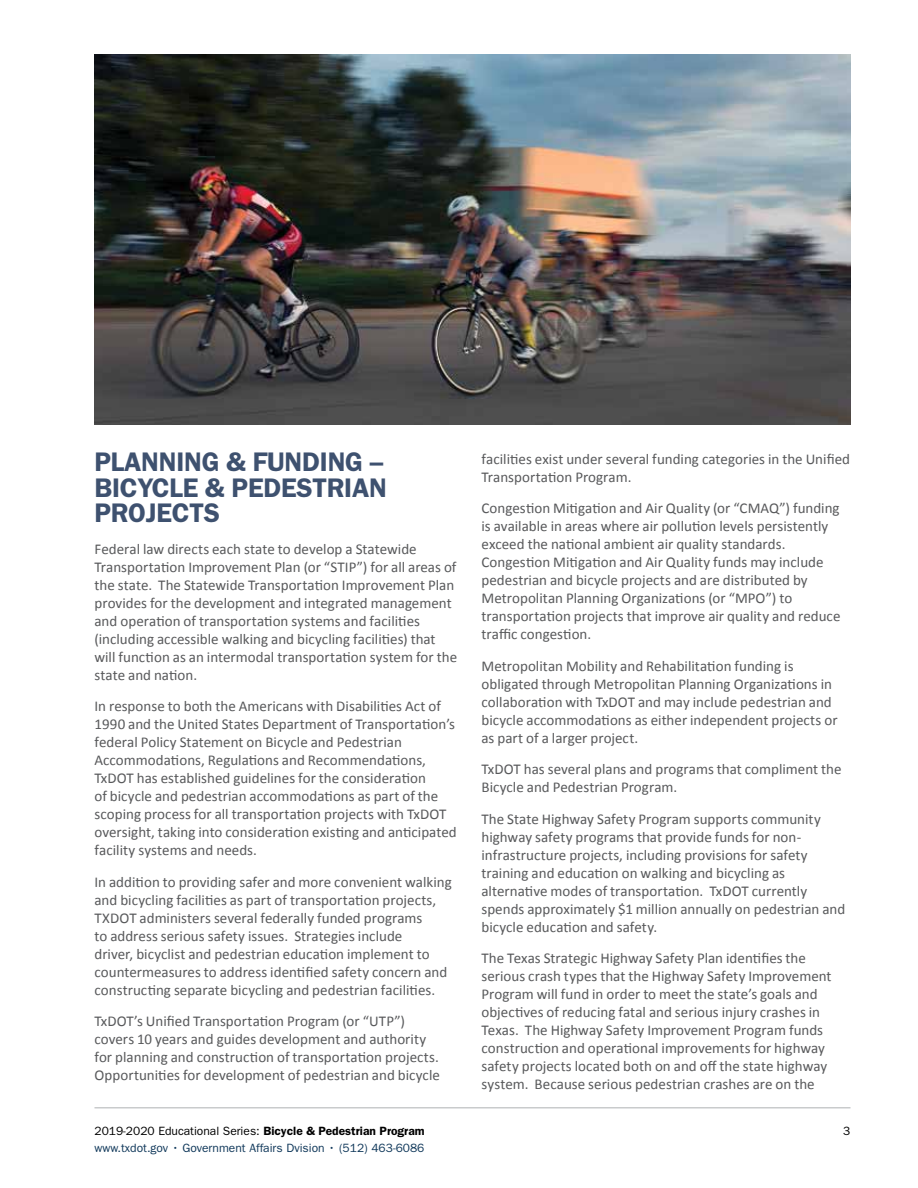
<style>
.page{position:relative;width:918px;height:1188px;background:#fff}
.page>*{position:absolute;margin:0;border:0;box-sizing:border-box;transform-origin:0 0}
.t1{font:600 27px/25.5px "ITC Franklin Gothic Std";letter-spacing:-.01em;color:#3e516f}
.t2{font:15px/18px "Calibri";color:#58595b}
.t3{font:12px "ITC Franklin Gothic Std";color:#000}
.t4{font:12px "ITC Franklin Gothic Std";color:#10385a}
.s1{font-weight:600}
</style>
<div class="page">
<hr style="left:94px;top:1107px;width:756px;height:1px;background:#c9cbcc">
<img style="left:94px;top:54px;width:756px;height:370px">
<h1 class="t1" style="left:94px;top:449px;width:294px">PLANNING &amp; FUNDING –<br>BICYCLE &amp; PEDESTRIAN<br>PROJECTS</h1>
<p class="t2" style="left:94px;top:540px;width:364px">Federal law directs each state to develop a Statewide Transportation Improvement Plan (or “STIP”) for all areas of the state. The Statewide Transportation Improvement Plan provides for the development and integrated management and operation of transportation systems and facilities (including accessible walking and bicycling facilities) that will function as an intermodal transportation system for the state and nation.</p>
<p class="t2" style="left:94px;top:697px;width:364px">In response to both the Americans with Disabilities Act of 1990 and the United States Department of Transportation’s federal Policy Statement on Bicycle and Pedestrian Accommodations, Regulations and Recommendations, TxDOT has established guidelines for the consideration<br>of bicycle and pedestrian accommodations as part of the scoping process for all transportation projects with TxDOT oversight, taking into consideration existing and anticipated facility systems and needs.</p>
<p class="t2" style="left:94px;top:873px;width:359px">In addition to providing safer and more convenient walking and bicycling facilities as part of transportation projects, TXDOT administers several federally funded programs<br>to address serious safety issues. Strategies include<br>driver, bicyclist and pedestrian education implement to countermeasures to address identified safety concern and constructing separate bicycling and pedestrian facilities.</p>
<p class="t2" style="left:94px;top:1012px;width:347px">TxDOT’s Unified Transportation Program (or “UTP”) covers 10 years and guides development and authority for planning and construction of transportation projects.<br>Opportunities for development of pedestrian and bicycle</p>
<p class="t2" style="left:482px;top:450px;width:370px">facilities exist under several funding categories in the Unified<br>Transportation Program.</p>
<p class="t2" style="left:482px;top:499px;width:361px">Congestion Mitigation and Air Quality (or “CMAQ”) funding is available in areas where air pollution levels persistently exceed the national ambient air quality standards.<br>Congestion Mitigation and Air Quality funds may include pedestrian and bicycle projects and are distributed by Metropolitan Planning Organizations (or “MPO”) to transportation projects that improve air quality and reduce traffic congestion.</p>
<p class="t2" style="left:482px;top:657px;width:358px">Metropolitan Mobility and Rehabilitation funding is obligated through Metropolitan Planning Organizations in collaboration with TxDOT and may include pedestrian and bicycle accommodations as either independent projects or as part of a larger project.</p>
<p class="t2" style="left:482px;top:760px;width:362px">TxDOT has several plans and programs that compliment the<br>Bicycle and Pedestrian Program.</p>
<p class="t2" style="left:482px;top:810px;width:365px">The State Highway Safety Program supports community highway safety programs that provide funds for non&shy;infrastructure projects, including provisions for safety training and education on walking and bicycling as alternative modes of transportation. TxDOT currently spends approximately $1 million annually on pedestrian and bicycle education and safety.</p>
<p class="t2" style="left:482px;top:949px;width:352px">The Texas Strategic Highway Safety Plan identifies the serious crash types that the Highway Safety Improvement Program will fund in order to meet the state’s goals and objectives of reducing fatal and serious injury crashes in Texas. The Highway Safety Improvement Program funds construction and operational improvements for highway safety projects located both on and off the state highway system. Because serious pedestrian crashes are on the</p>
<p class="t3" style="left:94px;top:1125px;width:332px">2019-2020 Educational Series: <span class="s1">Bicycle &amp; Pedestrian Program</span></p>
<p class="t3" style="left:843px;top:1125px;width:9px">3</p>
<p class="t4" style="left:94px;top:1141px;width:331px">www.txdot.gov • Government Affairs Dvision • (512) 463-6086</p>
</div>
